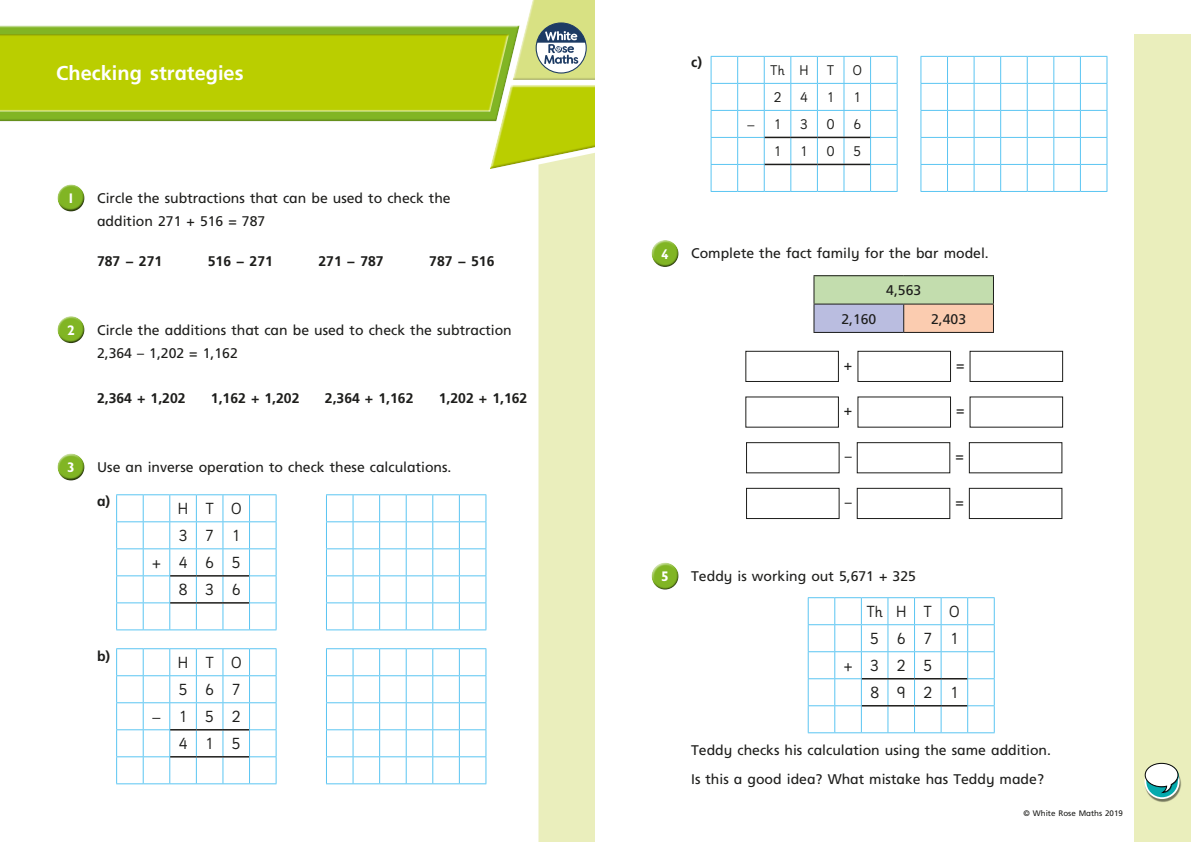
<style>
.page{position:relative;width:1191px;height:842px;background:#fff}
.page>*{position:absolute;margin:0;border:0;box-sizing:border-box;transform-origin:0 0}
.t1{font:700 20px "Frutiger Inf";color:#fff}
.t2{font:16px/27px "Sassoon Infant Std";letter-spacing:1.11em;color:#1d1d1b;text-align:right}
.t3{font:14px/23px "Frutiger Inf";color:#1d1d1b}
.t4{font:700 14px "Frutiger Inf";color:#1d1d1b}
.t5{font:14px "Sassoon Infant Std";color:#1d1d1b}
.t6{font:700 14px "Gill Infant";color:#fff}
.t7{font:8px "Frutiger Inf";color:#1d1d1b}
</style>
<div class="page">
<div style="left:1134px;top:34px;width:57px;height:808px;background:#eaeebc"></div>
<svg style="left:0;top:0;width:595px;height:169px"></svg>
<svg style="left:538px;top:144px;width:57px;height:698px;background:#e9eebb"></svg>
<div style="left:57px;top:184px;width:28px;height:22px;background:#fff;opacity:.75"></div>
<div style="left:57px;top:188px;width:29px;height:25px;background:#1d1d1b;opacity:.75"></div>
<div style="left:57px;top:315px;width:28px;height:22px;background:#fff;opacity:.75"></div>
<div style="left:57px;top:320px;width:29px;height:24px;background:#1d1d1b;opacity:.75"></div>
<div style="left:57px;top:453px;width:28px;height:22px;background:#fff;opacity:.75"></div>
<div style="left:57px;top:457px;width:29px;height:25px;background:#1d1d1b;opacity:.75"></div>
<div style="left:651px;top:239px;width:28px;height:22px;background:#fff;opacity:.75"></div>
<div style="left:651px;top:244px;width:29px;height:24px;background:#1d1d1b;opacity:.75"></div>
<div style="left:814px;top:276px;width:179px;height:28px;background:#c3ddae"></div>
<div style="left:814px;top:304px;width:89px;height:28px;background:#babde0"></div>
<div style="left:903px;top:304px;width:90px;height:28px;background:#fbccb0"></div>
<hr style="left:813px;top:275px;width:90px;height:1px;background:#1d1d1b">
<hr style="left:903px;top:275px;width:91px;height:1px;background:#1d1d1b">
<hr style="left:813px;top:304px;width:90px;height:1px;background:#1d1d1b">
<svg style="left:813px;top:276px;width:1px;height:56px"></svg>
<hr style="left:903px;top:304px;width:91px;height:1px;background:#1d1d1b">
<svg style="left:903px;top:305px;width:1px;height:27px"></svg>
<svg style="left:993px;top:276px;width:1px;height:56px"></svg>
<hr style="left:813px;top:332px;width:90px;height:1px;background:#1d1d1b">
<hr style="left:903px;top:332px;width:91px;height:1px;background:#1d1d1b">
<div style="left:745px;top:351px;width:94px;height:31px;border:1px solid #1d1d1b"></div>
<div style="left:857px;top:351px;width:94px;height:31px;border:1px solid #1d1d1b"></div>
<div style="left:969px;top:351px;width:94px;height:31px;border:1px solid #1d1d1b"></div>
<div style="left:746px;top:442px;width:93px;height:31px;border:1px solid #1d1d1b"></div>
<div style="left:856px;top:442px;width:94px;height:31px;border:1px solid #1d1d1b"></div>
<div style="left:968px;top:442px;width:94px;height:31px;border:1px solid #1d1d1b"></div>
<div style="left:746px;top:488px;width:93px;height:31px;border:1px solid #1d1d1b"></div>
<div style="left:856px;top:488px;width:94px;height:31px;border:1px solid #1d1d1b"></div>
<div style="left:968px;top:488px;width:94px;height:31px;border:1px solid #1d1d1b"></div>
<div style="left:651px;top:562px;width:28px;height:22px;background:#fff;opacity:.75"></div>
<div style="left:651px;top:566px;width:29px;height:25px;background:#1d1d1b;opacity:.75"></div>
<svg style="left:326px;top:494px;width:160px;height:136px"></svg>
<svg style="left:326px;top:648px;width:160px;height:136px"></svg>
<svg style="left:116px;top:494px;width:161px;height:136px"></svg>
<hr style="left:170px;top:575px;width:26px;height:2px;background:#1d1d1b">
<hr style="left:196px;top:575px;width:27px;height:2px;background:#1d1d1b">
<hr style="left:223px;top:575px;width:26px;height:2px;background:#1d1d1b">
<hr style="left:170px;top:602px;width:26px;height:2px;background:#1d1d1b">
<hr style="left:196px;top:602px;width:27px;height:2px;background:#1d1d1b">
<hr style="left:223px;top:602px;width:26px;height:2px;background:#1d1d1b">
<svg style="left:116px;top:648px;width:161px;height:136px"></svg>
<svg style="left:920px;top:56px;width:187px;height:136px"></svg>
<svg style="left:710px;top:56px;width:187px;height:136px"></svg>
<svg style="left:808px;top:597px;width:187px;height:136px"></svg>
<img style="left:1144px;top:772px;width:37px;height:30px">
<svg style="left:1145px;top:765px;width:33px;height:33px"></svg>
<div style="left:1144px;top:764px;width:35px;height:35px;border:2px solid #fff;border-radius:50%"></div>
<svg style="left:1145px;top:763px;width:33px;height:30px"></svg>
<h1 class="t1" style="left:56px;top:62px;width:189px">Checking strategies</h1>
<p class="t6" style="left:67px;top:190px;width:9px">1</p>
<p class="t3" style="left:97px;top:186px;width:355px">Circle the subtractions that can be used to check the addition 271 + 516 = 787</p>
<p class="t4" style="left:97px;top:253px;width:67px">787 − 271</p>
<p class="t4" style="left:208px;top:253px;width:67px">516 − 271</p>
<p class="t4" style="left:318px;top:253px;width:67px">271 − 787</p>
<p class="t4" style="left:429px;top:253px;width:67px">787 − 516</p>
<p class="t6" style="left:67px;top:322px;width:9px">2</p>
<p class="t3" style="left:97px;top:318px;width:416px">Circle the additions that can be used to check the subtraction<br>2,364 – 1,202 = 1,162</p>
<p class="t4" style="left:97px;top:390px;width:90px">2,364 + 1,202</p>
<p class="t4" style="left:211px;top:390px;width:90px">1,162 + 1,202</p>
<p class="t4" style="left:325px;top:390px;width:90px">2,364 + 1,162</p>
<p class="t4" style="left:439px;top:390px;width:90px">1,202 + 1,162</p>
<p class="t6" style="left:67px;top:459px;width:9px">3</p>
<p class="t3" style="left:97px;top:455px;width:356px">Use an inverse operation to check these calculations.</p>
<p class="t4" style="left:97px;top:493px;width:15px">a)</p>
<p class="t2" style="left:152px;top:495px;width:91px">HTO<br>371 +465<br>836</p>
<p class="t4" style="left:97px;top:648px;width:15px">b)</p>
<p class="t2" style="left:152px;top:649px;width:91px">HTO<br>567 –152<br>415</p>
<p class="t4" style="left:691px;top:54px;width:12px">c)</p>
<p class="t5" style="left:770px;top:62px;width:40px">Th H</p>
<p class="t5" style="left:827px;top:62px;width:9px">T</p>
<p class="t5" style="left:852px;top:62px;width:11px">O</p>
<p class="t5" style="left:773px;top:89px;width:9px">2</p>
<p class="t5" style="left:800px;top:89px;width:9px">4</p>
<p class="t5" style="left:827px;top:89px;width:9px">1</p>
<p class="t5" style="left:853px;top:89px;width:9px">1</p>
<p class="t5" style="left:747px;top:116px;width:35px">– 1</p>
<p class="t5" style="left:800px;top:116px;width:9px">3</p>
<p class="t5" style="left:827px;top:116px;width:9px">0</p>
<p class="t5" style="left:853px;top:116px;width:9px">6</p>
<p class="t5" style="left:773px;top:143px;width:9px">1</p>
<p class="t5" style="left:800px;top:143px;width:9px">1</p>
<p class="t5" style="left:827px;top:143px;width:9px">0</p>
<p class="t5" style="left:853px;top:143px;width:9px">5</p>
<p class="t6" style="left:661px;top:246px;width:9px">4</p>
<p class="t3" style="left:691px;top:242px;width:299px">Complete the fact family for the bar model.</p>
<p class="t3" style="left:886px;top:279px;width:37px">4,563</p>
<p class="t3" style="left:841px;top:307px;width:37px">2,160</p>
<p class="t3" style="left:931px;top:307px;width:37px">2,403</p>
<p class="t3" style="left:844px;top:353px;width:10px">+</p>
<p class="t3" style="left:956px;top:353px;width:10px">=</p>
<p class="t3" style="left:844px;top:399px;width:10px">+</p>
<p class="t3" style="left:956px;top:399px;width:10px">=</p>
<p class="t3" style="left:844px;top:444px;width:8px">–</p>
<p class="t3" style="left:955px;top:444px;width:10px">=</p>
<p class="t3" style="left:844px;top:490px;width:8px">–</p>
<p class="t3" style="left:955px;top:490px;width:10px">=</p>
<p class="t6" style="left:661px;top:568px;width:9px">5</p>
<p class="t3" style="left:691px;top:564px;width:226px">Teddy is working out 5,671 + 325</p>
<p class="t2" style="left:866px;top:598px;width:95px">ThH T O</p>
<p class="t2" style="left:870px;top:625px;width:90px">5671</p>
<p class="t2" style="left:843px;top:652px;width:90px">+325</p>
<p class="t2" style="left:870px;top:679px;width:90px">8921</p>
<p class="t3" style="left:691px;top:736px;width:361px;line-height:28.7px">Teddy checks his calculation using the same addition.<br>Is this a good idea? What mistake has Teddy made?</p>
<p class="t7" style="left:1023px;top:809px;width:101px">© White Rose Maths 2019</p>
</div>
